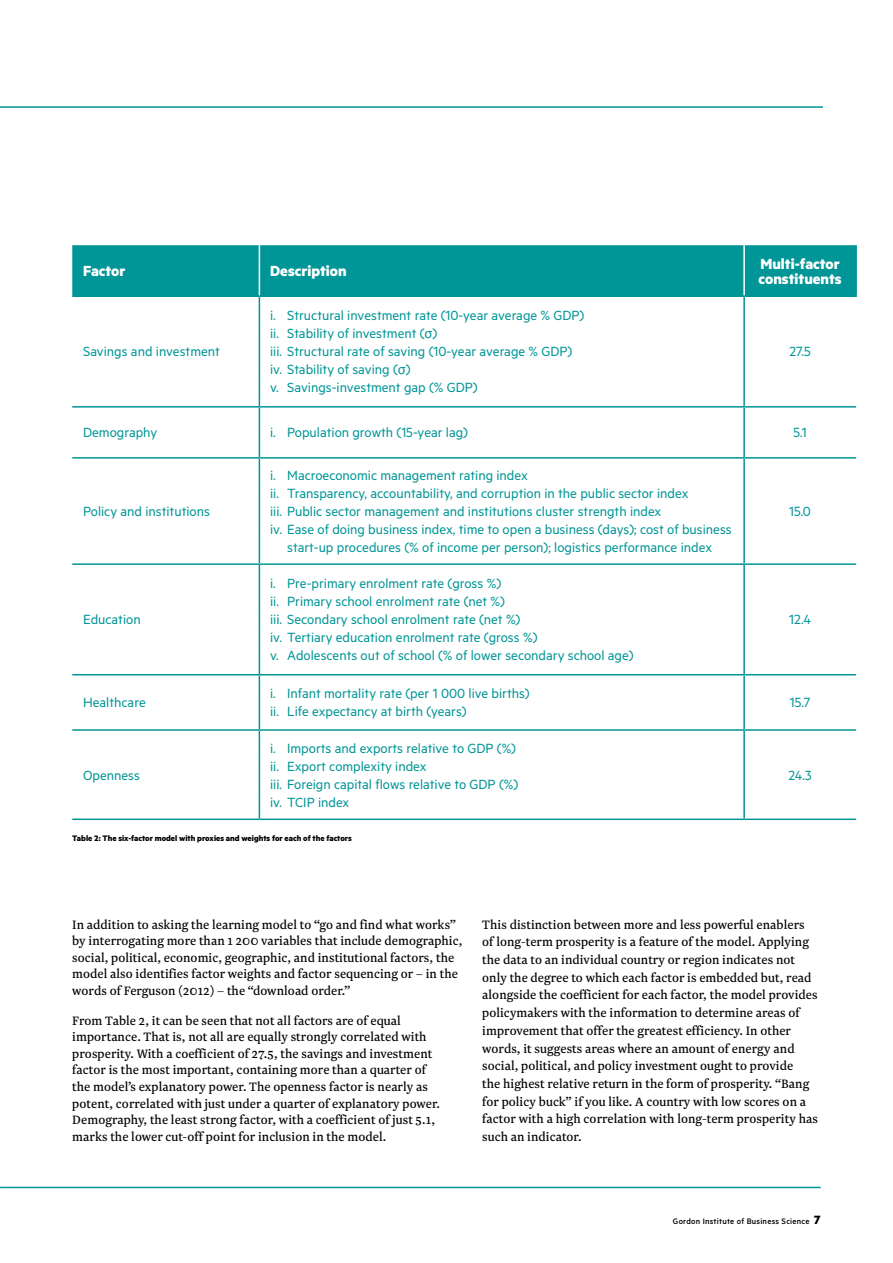
<style>
.page{position:relative;width:893px;height:1263px;background:#fff}
.page>*{position:absolute;margin:0;border:0;box-sizing:border-box;transform-origin:0 0}
.t1{font:700 16.5px/15px "Metric";color:#fff}
.t2{font:15px/18px "Metric";color:#009596}
.t3{font:14.25px/17.7px "Newzald";letter-spacing:.005em;color:#000}
.t4{font:700 9px "Metric";color:#000}
.t5{font:500 9px "Metric";letter-spacing:.025em;color:#000}
.s1{font-family:"Calibri"}
.s2{font-weight:700;font-size:13.5px}
</style>
<div class="page">
<hr style="left:0;top:106px;width:823px;height:2px;background:#009596">
<hr style="left:1px;top:1187px;width:820px;height:1px;background:#009596">
<div style="left:72px;top:245px;width:783px;height:50px;background:#009596"></div>
<hr style="left:259px;top:245px;width:1px;height:50px;background:#fff">
<hr style="left:743px;top:245px;width:2px;height:50px;background:#fff">
<hr style="left:72px;top:295px;width:187px;height:2px;background:#009596">
<hr style="left:72px;top:406px;width:187px;height:2px;background:#009596">
<hr style="left:72px;top:457px;width:187px;height:2px;background:#009596">
<hr style="left:72px;top:563px;width:187px;height:2px;background:#009596">
<hr style="left:72px;top:674px;width:187px;height:1px;background:#009596">
<hr style="left:72px;top:729px;width:187px;height:2px;background:#009596">
<hr style="left:72px;top:818px;width:187px;height:2px;background:#009596">
<hr style="left:259px;top:297px;width:1px;height:109px;background:#009596">
<hr style="left:259px;top:408px;width:1px;height:49px;background:#009596">
<hr style="left:259px;top:459px;width:1px;height:104px;background:#009596">
<hr style="left:259px;top:565px;width:1px;height:109px;background:#009596">
<hr style="left:259px;top:675px;width:1px;height:54px;background:#009596">
<hr style="left:259px;top:731px;width:1px;height:87px;background:#009596">
<hr style="left:259px;top:295px;width:485px;height:2px;background:#009596">
<hr style="left:259px;top:406px;width:485px;height:2px;background:#009596">
<hr style="left:259px;top:457px;width:485px;height:2px;background:#009596">
<hr style="left:259px;top:563px;width:485px;height:2px;background:#009596">
<hr style="left:259px;top:674px;width:485px;height:1px;background:#009596">
<hr style="left:259px;top:729px;width:485px;height:2px;background:#009596">
<hr style="left:259px;top:818px;width:485px;height:2px;background:#009596">
<hr style="left:743px;top:297px;width:2px;height:109px;background:#009596">
<hr style="left:743px;top:408px;width:2px;height:49px;background:#009596">
<hr style="left:743px;top:459px;width:2px;height:104px;background:#009596">
<hr style="left:743px;top:565px;width:2px;height:109px;background:#009596">
<hr style="left:743px;top:675px;width:2px;height:54px;background:#009596">
<hr style="left:743px;top:731px;width:2px;height:87px;background:#009596">
<hr style="left:744px;top:295px;width:113px;height:2px;background:#009596">
<hr style="left:744px;top:406px;width:112px;height:2px;background:#009596">
<hr style="left:744px;top:457px;width:112px;height:2px;background:#009596">
<hr style="left:744px;top:563px;width:112px;height:2px;background:#009596">
<hr style="left:744px;top:674px;width:112px;height:1px;background:#009596">
<hr style="left:744px;top:729px;width:112px;height:2px;background:#009596">
<hr style="left:744px;top:818px;width:112px;height:2px;background:#009596">
<hr style="left:855px;top:245px;width:2px;height:50px;background:#009596">
<p class="t1" style="left:83px;top:263px;width:44px">Factor</p>
<p class="t1" style="left:270px;top:263px;width:78px">Description</p>
<p class="t1" style="left:758px;top:255px;width:85px">Multi-factor constituents</p>
<p class="t2" style="left:83px;top:342px;width:138px">Savings and investment</p>
<p class="t2" style="left:270px;top:306px;width:316px">i. Structural investment rate (10-year average % GDP) ii. Stability of investment (<span class="s1">σ</span>)<br>iii. Structural rate of saving (10-year average % GDP) iv. Stability of saving (<span class="s1">σ</span>)<br>v. Savings-investment gap (% GDP)</p>
<p class="t2" style="left:789px;top:342px;width:23px">27.5</p>
<p class="t2" style="left:83px;top:423px;width:76px">Demography</p>
<p class="t2" style="left:270px;top:423px;width:199px">i. Population growth (15-year lag)</p>
<p class="t2" style="left:793px;top:423px;width:15px">5.1</p>
<p class="t2" style="left:83px;top:502px;width:128px">Policy and institutions</p>
<p class="t2" style="left:83px;top:610px;width:59px">Education</p>
<p class="t2" style="left:270px;top:466px;width:259px">i. Macroeconomic management rating index</p>
<p class="t2" style="left:270px;top:484px;width:420px">ii. Transparency, accountability, and corruption in the public sector index</p>
<p class="t2" style="left:270px;top:502px;width:393px">iii. Public sector management and institutions cluster strength index</p>
<p class="t2" style="left:270px;top:520px;width:463px">iv. Ease of doing business index, time to open a business (days); cost of business</p>
<p class="t2" style="left:287px;top:538px;width:426px">start-up procedures (% of income per person); logistics performance index</p>
<p class="t2" style="left:270px;top:574px;width:365px">i. Pre-primary enrolment rate (gross %)<br>ii. Primary school enrolment rate (net %)<br>iii. Secondary school enrolment rate (net %)<br>iv. Tertiary education enrolment rate (gross %)<br>v. Adolescents out of school (% of lower secondary school age)</p>
<p class="t2" style="left:789px;top:502px;width:23px">15.0</p>
<p class="t2" style="left:789px;top:610px;width:23px">12.4</p>
<p class="t2" style="left:83px;top:693px;width:64px">Healthcare</p>
<p class="t2" style="left:270px;top:684px;width:261px">i. Infant mortality rate (per 1 000 live births) ii. Life expectancy at birth (years)</p>
<p class="t2" style="left:790px;top:693px;width:22px">15.7</p>
<p class="t2" style="left:83px;top:765px;width:59px">Openness</p>
<p class="t2" style="left:270px;top:738px;width:250px">i. Imports and exports relative to GDP (%) ii. Export complexity index<br>iii. Foreign capital flows relative to GDP (%) iv. TCIP index</p>
<p class="t4" style="left:72px;top:833px;width:281px">Table 2: The six-factor model with proxies and weights for each of the factors</p>
<p class="t2" style="left:788px;top:765px;width:25px">24.3</p>
<p class="t3" style="left:72px;top:916px;width:392px;line-height:16.6px">In addition to asking the learning model to “go and find what works” by interrogating more than 1 200 variables that include demographic, social, political, economic, geographic, and institutional factors, the model also identifies factor weights and factor sequencing or – in the words of Ferguson (2012) – the “download order.”</p>
<p class="t3" style="left:72px;top:1012px;width:369px;line-height:16.6px">From Table 2, it can be seen that not all factors are of equal importance. That is, not all are equally strongly correlated with prosperity. With a coefficient of 27.5, the savings and investment factor is the most important, containing more than a quarter of the model’s explanatory power. The openness factor is nearly as potent, correlated with just under a quarter of explanatory power.<br>Demography, the least strong factor, with a coefficient of just 5.1, marks the lower cut-off point for inclusion in the model.</p>
<p class="t3" style="left:482px;top:915px;width:337px">This distinction between more and less powerful enablers of long-term prosperity is a feature of the model. Applying the data to an individual country or region indicates not only the degree to which each factor is embedded but, read alongside the coefficient for each factor, the model provides policymakers with the information to determine areas of improvement that offer the greatest efficiency. In other words, it suggests areas where an amount of energy and social, political, and policy investment ought to provide<br>the highest relative return in the form of prosperity. “Bang for policy buck” if you like. A country with low scores on a factor with a high correlation with long-term prosperity has such an indicator.</p>
<p class="t5" style="left:673px;top:1215px;width:149px">Gordon Institute of Business Science <span class="s2">7</span></p>
</div>
